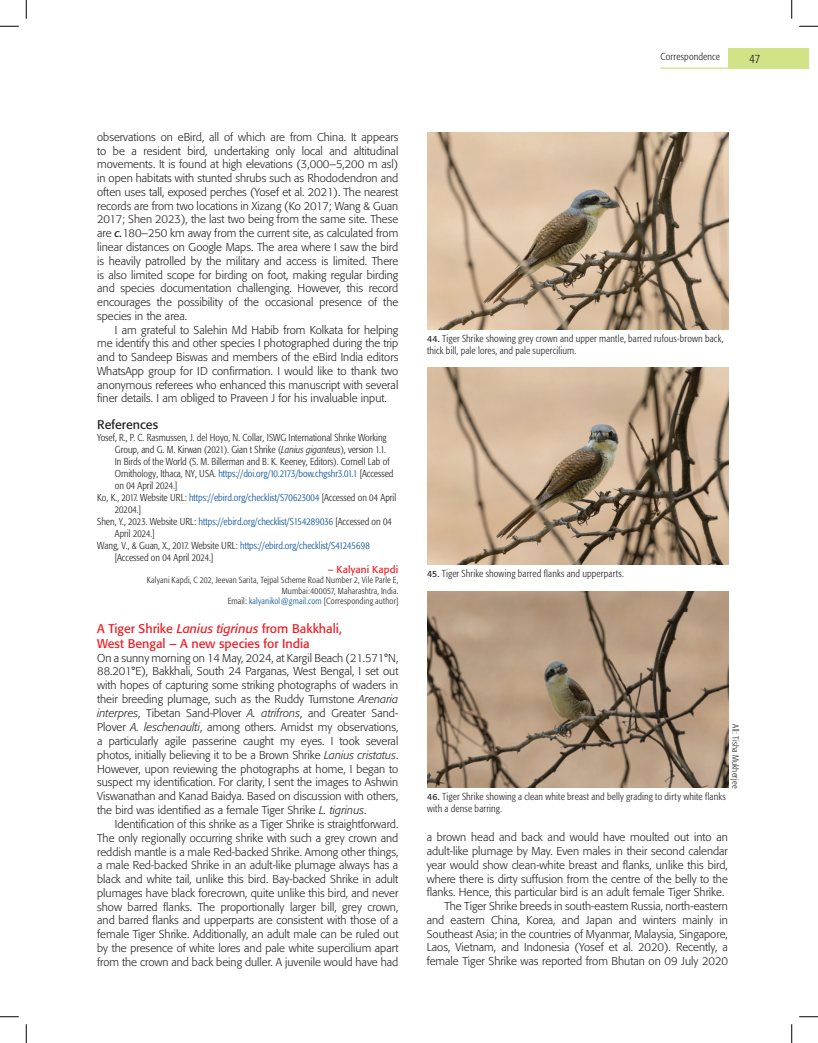
<style>
.page{position:relative;width:818px;height:1043px;background:#fff}
.page>*{position:absolute;margin:0;border:0;box-sizing:border-box;transform-origin:0 0}
.t1{font:12.5px/15px "Formata";color:#ee1d23}
.t2{font:12.5px "Formata";color:#231f20}
.t3{font:300 condensed 12.5px "Formata";color:#231f20}
.t4{font:300 11.25px/13.8px "Formata";color:#231f20;text-align:justify}
.t5{font:300 condensed 10px/12px "Formata";letter-spacing:.005em;color:#231f20}
.t6{font:300 condensed 10px "Formata";color:#014d95}
.t7{font:10px "Formata";letter-spacing:.015em;color:#ee1d23}
.t8{font:300 condensed 8.75px/10.5px "Formata";letter-spacing:.02em;color:#231f20;text-align:right}
.s1{font-weight:400;font-style:italic}
.s2{font-style:italic}
.s3{color:#231f20}
.s4{color:#014d95}
.s5{font-weight:400;font-stretch:normal;font-size:8.75px}
</style>
<div class="page">
<div style="left:728px;top:48px;width:80px;height:20px;background:#d2e287"></div>
<hr style="left:660px;top:68px;width:149px;height:1px;background:#d2e287">
<img style="left:427px;top:132px;width:301px;height:197px">
<img style="left:427px;top:368px;width:301px;height:196px">
<img style="left:427px;top:591px;width:301px;height:197px">
<svg style="left:0;top:25px;width:19px;height:2px"></svg>
<svg style="left:799px;top:25px;width:19px;height:2px"></svg>
<svg style="left:0;top:1016px;width:19px;height:1px"></svg>
<svg style="left:799px;top:1016px;width:19px;height:1px"></svg>
<svg style="left:25px;top:0;width:2px;height:19px"></svg>
<svg style="left:25px;top:1024px;width:2px;height:18px"></svg>
<svg style="left:791px;top:0;width:1px;height:19px"></svg>
<svg style="left:791px;top:1024px;width:1px;height:18px"></svg>
<p class="t4" style="left:97px;top:130px;width:303px">observations on eBird, all of which are from China. It appears to be a resident bird, undertaking only local and altitudinal movements. It is found at high elevations (3,000–5,200 m asl) in open habitats with stunted shrubs such as Rhododendron and often uses tall, exposed perches (Yosef et al. 2021). The nearest records are from two locations in Xizang (Ko 2017; Wang &amp; Guan 2017; Shen 2023), the last two being from the same site. These are <span class="s1">c.</span>180–250 km away from the current site, as calculated from linear distances on Google Maps. The area where I saw the bird is heavily patrolled by the military and access is limited. There is also limited scope for birding on foot, making regular birding and species documentation challenging. However, this record encourages the possibility of the occasional presence of the species in the area.</p>
<p class="t4" style="left:97px;top:323px;width:303px;text-indent:18px">I am grateful to Salehin Md Habib from Kolkata for helping me identify this and other species I photographed during the trip and to Sandeep Biswas and members of the eBird India editors WhatsApp group for ID confirmation. I would like to thank two anonymous referees who enhanced this manuscript with several finer details. I am obliged to Praveen J for his invaluable input.</p>
<p class="t2" style="left:97px;top:416px;width:62px">References</p>
<p class="t5" style="left:97px;top:431px;width:291px">Yosef, R., P. C. Rasmussen, J. del Hoyo, N. Collar, ISWG International Shrike Working</p>
<p class="t5" style="left:115px;top:443px;width:272px">Group, and G. M. Kirwan (2021). Gian t Shrike (<span class="s2">Lanius giganteus</span>), version 1.1.</p>
<p class="t5" style="left:115px;top:455px;width:276px">In Birds of the World (S. M. Billerman and B. K. Keeney, Editors). Cornell Lab of</p>
<p class="t6" style="left:115px;top:467px;width:280px"><span class="s3">Ornithology, Ithaca, NY, USA.</span> https://doi.org/10.2173/bow.chgshr3.01.1 <span class="s3">[Accessed</span></p>
<p class="t5" style="left:115px;top:479px;width:64px">on 04 April 2024.]</p>
<p class="t5" style="left:97px;top:491px;width:301px">Ko, K., 2017. Website URL: <span class="s4">https://ebird.org/checklist/S70623004</span> [Accessed on 04 April</p>
<p class="t5" style="left:115px;top:503px;width:28px">20204.]</p>
<p class="t6" style="left:97px;top:515px;width:296px"><span class="s3">Shen, Y., 2023. Website URL:</span> https://ebird.org/checklist/S154289036 <span class="s3">[Accessed on 04</span></p>
<p class="t5" style="left:115px;top:527px;width:41px">April 2024.]</p>
<p class="t6" style="left:97px;top:539px;width:274px"><span class="s3">Wang, V., &amp; Guan, X., 2017. Website URL:</span> https://ebird.org/checklist/S41245698</p>
<p class="t5" style="left:115px;top:551px;width:100px">[Accessed on 04 April 2024.]</p>
<p class="t7" style="left:328px;top:563px;width:72px">– Kalyani Kapdi</p>
<p class="t8" style="left:147px;top:575px;width:253px">Kalyani Kapdi, C 202, Jeevan Sarita, Tejpal Scheme Road Number 2, Vile Parle E,<br>Mumbai:400057, Maharashtra, India.<br>Email: <span class="s4">kalyanikol@gmail.com</span> [Corresponding author]</p>
<p class="t1" style="left:97px;top:620px;width:246px">A Tiger Shrike <span class="s2">Lanius tigrinus</span> from Bakkhali,<br>West Bengal – A new species for India</p>
<p class="t4" style="left:97px;top:650px;width:303px">On a sunny morning on 14 May, 2024, at Kargil Beach (21.571°N, 88.201°E), Bakkhali, South 24 Parganas, West Bengal, I set out with hopes of capturing some striking photographs of waders in their breeding plumage, such as the Ruddy Turnstone <span class="s2">Arenaria interpres</span>, Tibetan Sand-Plover <span class="s2">A. atrifrons</span>, and Greater Sand-Plover <span class="s2">A. leschenaulti</span>, among others. Amidst my observations, a particularly agile passerine caught my eyes. I took several photos, initially believing it to be a Brown Shrike <span class="s2">Lanius cristatus</span>.<br>However, upon reviewing the photographs at home, I began to suspect my identification. For clarity, I sent the images to Ashwin Viswanathan and Kanad Baidya. Based on discussion with others, the bird was identified as a female Tiger Shrike <span class="s2">L. tigrinus</span>.</p>
<p class="t4" style="left:97px;top:817px;width:303px;text-indent:18px">Identification of this shrike as a Tiger Shrike is straightforward.<br>The only regionally occurring shrike with such a grey crown and reddish mantle is a male Red-backed Shrike. Among other things, a male Red-backed Shrike in an adult-like plumage always has a black and white tail, unlike this bird. Bay-backed Shrike in adult plumages have black forecrown, quite unlike this bird, and never show barred flanks. The proportionally larger bill, grey crown, and barred flanks and upperparts are consistent with those of a female Tiger Shrike. Additionally, an adult male can be ruled out by the presence of white lores and pale white supercilium apart from the crown and back being duller. A juvenile would have had</p>
<p class="t5" style="left:660px;top:51px;width:61px">Correspondence</p>
<p class="t3" style="left:749px;top:52px;width:12px">47</p>
<p class="t5" style="left:427px;top:332px;width:298px"><span class="s5">44.</span> Tiger Shrike showing grey crown and upper mantle, barred rufous-brown back, thick bill, pale lores, and pale supercilium.</p>
<p class="t5" style="left:427px;top:567px;width:198px"><span class="s5">45.</span> Tiger Shrike showing barred flanks and upperparts.</p>
<p class="t8" style="left:740px;top:724px;width:66px;rotate:90deg">All: Tisha Mukherjee</p>
<p class="t5" style="left:427px;top:790px;width:300px"><span class="s5">46.</span> Tiger Shrike showing a clean white breast and belly grading to dirty white flanks with a dense barring.</p>
<p class="t4" style="left:426px;top:830px;width:302px">a brown head and back and would have moulted out into an</p>
<p class="t4" style="left:426px;top:844px;width:303px">adult-like plumage by May. Even males in their second calendar</p>
<p class="t4" style="left:426px;top:858px;width:303px">year would show clean-white breast and flanks, unlike this bird,</p>
<p class="t4" style="left:426px;top:872px;width:303px">where there is dirty suffusion from the centre of the belly to the</p>
<p class="t4" style="left:426px;top:885px;width:299px">flanks. Hence, this particular bird is an adult female Tiger Shrike.</p>
<p class="t4" style="left:444px;top:899px;width:285px">The Tiger Shrike breeds in south-eastern Russia, north-eastern</p>
<p class="t4" style="left:426px;top:913px;width:303px">and eastern China, Korea, and Japan and winters mainly in</p>
<p class="t4" style="left:426px;top:927px;width:302px">Southeast Asia; in the countries of Myanmar, Malaysia, Singapore,</p>
<p class="t4" style="left:426px;top:940px;width:303px">Laos, Vietnam, and Indonesia (Yosef et al. 2020). Recently, a</p>
<p class="t4" style="left:426px;top:954px;width:303px">female Tiger Shrike was reported from Bhutan on 09 July 2020</p>
</div>
